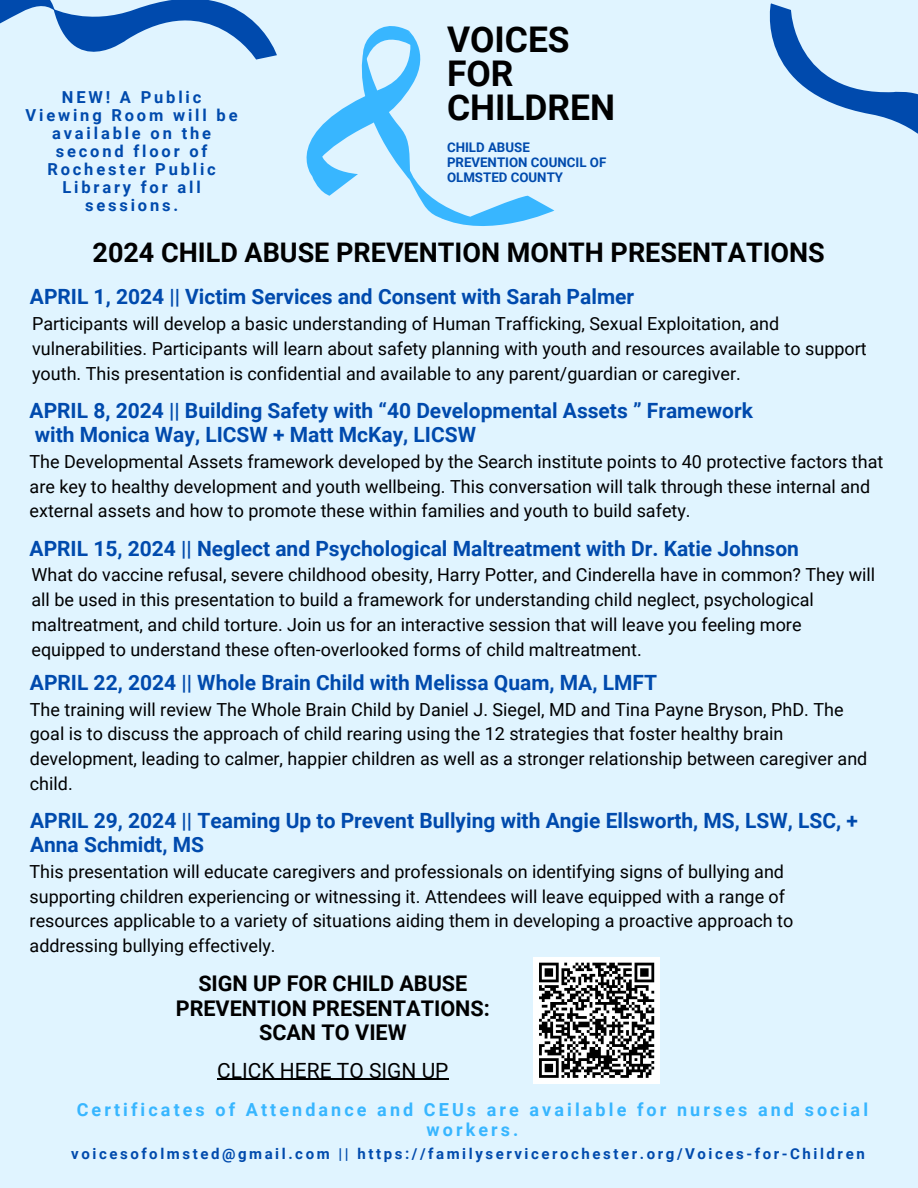
<style>
.page{position:relative;width:918px;height:1188px;background:#e0f4ff}
.page>*{position:absolute;margin:0;border:0;box-sizing:border-box;transform-origin:0 0}
.t1{font:700 35.4px/33.8px "Roboto";color:#000}
.t2{font:700 27px "Roboto";color:#000}
.t3{font:700 21.6px/24.3px "Roboto";color:#000;text-align:center}
.t4{font:700 21px/23.7px "Roboto";color:#004aad}
.t5{font:21px "Roboto";color:#000}
.t6{font:18px/24.8px "Roboto";color:#000}
.t7{font:700 18px/20.2px "Roboto";letter-spacing:.17em;color:#38b6ff;text-align:center}
.t8{font:700 16.5px/18px "Roboto";letter-spacing:.17em;color:#004aad;text-align:center}
.t9{font:700 15px "Roboto";letter-spacing:.17em;color:#004aad}
.t10{font:700 13.35px/15px "Roboto";color:#004aad}
</style>
<div class="page">
<svg style="left:769px;top:3px;width:149px;height:131px"></svg>
<svg style="left:0;top:0;width:554px;height:226px"></svg>
<hr style="left:217px;top:1079px;width:232px;height:1px;background:#000">
<div style="left:533px;top:957px;width:127px;height:126px;background:#fff"></div>
<svg style="left:539px;top:962px;width:116px;height:116px"></svg>
<p class="t8" style="left:26px;top:88px;width:213px">NEW! A Public<br>Viewing Room will be available on the second floor of<br>Rochester Public<br>Library for all sessions.</p>
<p class="t1" style="left:447px;top:23px;width:124px">VOICES</p>
<p class="t1" style="left:447px;top:57px;width:170px">FOR<br>CHILDREN</p>
<p class="t10" style="left:447px;top:140px;width:161px">CHILD ABUSE<br>PREVENTION COUNCIL OF<br>OLMSTED COUNTY</p>
<h5 class="t2" style="left:93px;top:237px;width:734px">2024 CHILD ABUSE PREVENTION MONTH PRESENTATIONS</h5>
<h5 class="t4" style="left:30px;top:285px;width:606px">APRIL 1, 2024 || Victim Services and Consent with Sarah Palmer</h5>
<p class="t6" style="left:32px;top:312px;width:836px">Participants will develop a basic understanding of Human Trafficking, Sexual Exploitation, and vulnerabilities. Participants will learn about safety planning with youth and resources available to support youth. This presentation is confidential and available to any parent/guardian or caregiver.</p>
<h5 class="t4" style="left:30px;top:399px;width:725px">APRIL 8, 2024 || Building Safety with “40 Developmental Assets ” Framework with Monica Way, LICSW + Matt McKay, LICSW</h5>
<p class="t6" style="left:30px;top:449px;width:855px">The Developmental Assets framework developed by the Search institute points to 40 protective factors that are key to healthy development and youth wellbeing. This conversation will talk through these internal and external assets and how to promote these within families and youth to build safety.</p>
<h5 class="t4" style="left:30px;top:537px;width:771px">APRIL 15, 2024 || Neglect and Psychological Maltreatment with Dr. Katie Johnson</h5>
<p class="t6" style="left:31px;top:563px;width:845px">What do vaccine refusal, severe childhood obesity, Harry Potter, and Cinderella have in common? They will all be used in this presentation to build a framework for understanding child neglect, psychological maltreatment, and child torture. Join us for an interactive session that will leave you feeling more equipped to understand these often-overlooked forms of child maltreatment.</p>
<h1 class="t4" style="left:30px;top:671px;width:629px">APRIL 22, 2024 || Whole Brain Child with Melissa Quam, MA, LMFT</h1>
<p class="t6" style="left:30px;top:697px;width:839px">The training will review The Whole Brain Child by Daniel J. Siegel, MD and Tina Payne Bryson, PhD. The goal is to discuss the approach of child rearing using the 12 strategies that foster healthy brain development, leading to calmer, happier children as well as a stronger relationship between caregiver and child.</p>
<h6 class="t4" style="left:30px;top:809px;width:829px">APRIL 29, 2024 || Teaming Up to Prevent Bullying with Angie Ellsworth, MS, LSW, LSC, +<br>Anna Schmidt, MS</h6>
<p class="t6" style="left:30px;top:859px;width:765px">This presentation will educate caregivers and professionals on identifying signs of bullying and supporting children experiencing or witnessing it. Attendees will leave equipped with a range of resources applicable to a variety of situations aiding them in developing a proactive approach to addressing bullying effectively.</p>
<h5 class="t3" style="left:176px;top:972px;width:316px">SIGN UP FOR CHILD ABUSE<br>PREVENTION PRESENTATIONS:<br>SCAN TO VIEW</h5>
<h3 class="t5" style="left:217px;top:1058px;width:233px">CLICK HERE TO SIGN UP</h3>
<p class="t7" style="left:77px;top:1099px;width:793px">Certificates of Attendance and CEUs are available for nurses and social workers.</p>
<h2 class="t9" style="left:71px;top:1145px;width:795px">voicesofolmsted@gmail.com || https://familyservicerochester.org/Voices-for-Children</h2>
</div>
